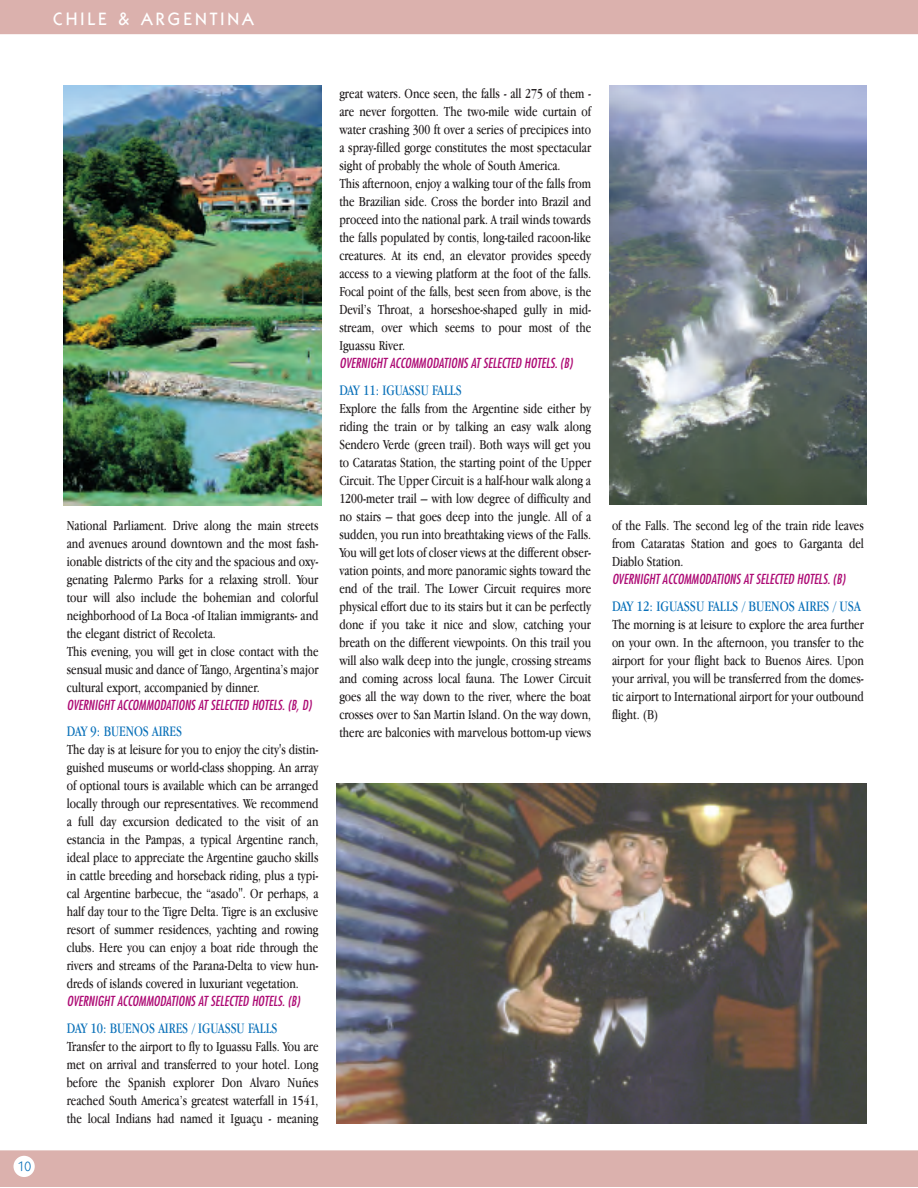
<style>
.page{position:relative;width:918px;height:1188px;background:#fff}
.page>*{position:absolute;margin:0;border:0;box-sizing:border-box;transform-origin:0 0}
.t1{font:500 18px "Itc Kabel";letter-spacing:.165em;color:#fff}
.t2{font:15px "Apple Garamond";color:#0970b9;scale:.95 1}
.t3{font:15px "Apple Garamond";color:#0970b9}
.t4{font:14.25px/18px "Apple Garamond";color:#231f20;text-align:justify;scale:.95 1}
.t5{font:italic condensed 13.5px "Futura";color:#ad0a74}
.t6{font:13.5px "Itc Kabel";color:#0970b9}
</style>
<div class="page">
<div style="left:0;top:0;width:918px;height:1187px;background:#dbb1ad"></div>
<div style="left:0;top:34px;width:918px;height:1116px;background:#fff"></div>
<div style="left:14px;top:1156px;width:21px;height:21px;background:#fff;border-radius:50%"></div>
<img style="left:64px;top:85px;width:257px;height:420px">
<img style="left:609px;top:85px;width:258px;height:419px">
<img style="left:336px;top:783px;width:531px;height:340px">
<p class="t1" style="left:53px;top:13px;width:202px">CHILE &amp; ARGENTINA</p>
<p class="t6" style="left:18px;top:1161px;width:15px">10</p>
<p class="t4" style="left:67px;top:517px;width:267px;text-align:left">National Parliament. Drive along the main streets and avenues around downtown and the most fash&shy;ionable districts of the city and the spacious and oxy&shy;genating Palermo Parks for a relaxing stroll. Your tour will also include the bohemian and colorful neighborhood of La Boca -of Italian immigrants- and the elegant district of Recoleta.<br>This evening, you will get in close contact with the sensual music and dance of Tango, Argentina’s major cultural export, accompanied by dinner.</p>
<p class="t5" style="left:67px;top:699px;width:246px">OVERNIGHT ACCOMMODATIONS AT SELECTED HOTELS. (B, D)</p>
<p class="t2" style="left:67px;top:726px;width:123px">DAY 9: BUENOS AIRES</p>
<p class="t4" style="left:67px;top:742px;width:267px">The day is at leisure for you to enjoy the city's distin&shy;guished museums or world-class shopping. An array of optional tours is available which can be arranged locally through our representatives. We recommend a full day excursion dedicated to the visit of an estancia in the Pampas, a typical Argentine ranch, ideal place to appreciate the Argentine gaucho skills in cattle breeding and horseback riding, plus a typi&shy;cal Argentine barbecue, the “asado". Or perhaps, a half day tour to the Tigre Delta. Tigre is an exclusive resort of summer residences, yachting and rowing clubs. Here you can enjoy a boat ride through the rivers and streams of the Parana-Delta to view hun&shy;dreds of islands covered in luxuriant vegetation.</p>
<p class="t5" style="left:67px;top:995px;width:235px">OVERNIGHT ACCOMMODATIONS AT SELECTED HOTELS. (B)</p>
<p class="t2" style="left:67px;top:1022px;width:223px">DAY 10: BUENOS AIRES / IGUASSU FALLS</p>
<p class="t4" style="left:67px;top:1038px;width:267px">Transfer to the airport to fly to Iguassu Falls. You are met on arrival and transferred to your hotel. Long before the Spanish explorer Don Alvaro Nuñes reached South America’s greatest waterfall in 1541, the local Indians had named it Iguaçu - meaning</p>
<p class="t4" style="left:339px;top:86px;width:267px;text-align:left">great waters. Once seen, the falls - all 275 of them - are never forgotten. The two-mile wide curtain of water crashing 300 ft over a series of precipices into a spray-filled gorge constitutes the most spectacular sight of probably the whole of South America.<br>This afternoon, enjoy a walking tour of the falls from the Brazilian side. Cross the border into Brazil and proceed into the national park. A trail winds towards the falls populated by contis, long-tailed racoon-like creatures. At its end, an elevator provides speedy access to a viewing platform at the foot of the falls.<br>Focal point of the falls, best seen from above, is the Devil’s Throat, a horseshoe-shaped gully in mid&shy;stream, over which seems to pour most of the Iguassu River.</p>
<p class="t5" style="left:339px;top:357px;width:235px">OVERNIGHT ACCOMMODATIONS AT SELECTED HOTELS. (B)</p>
<p class="t2" style="left:339px;top:384px;width:130px">DAY 11: IGUASSU FALLS</p>
<p class="t4" style="left:339px;top:400px;width:267px">Explore the falls from the Argentine side either by riding the train or by talking an easy walk along Sendero Verde (green trail). Both ways will get you to Cataratas Station, the starting point of the Upper Circuit. The Upper Circuit is a half-hour walk along a 1200-meter trail – with low degree of difficulty and no stairs – that goes deep into the jungle. All of a sudden, you run into breathtaking views of the Falls.<br>You will get lots of closer views at the different obser&shy;vation points, and more panoramic sights toward the end of the trail. The Lower Circuit requires more physical effort due to its stairs but it can be perfectly done if you take it nice and slow, catching your breath on the different viewpoints. On this trail you will also walk deep into the jungle, crossing streams and coming across local fauna. The Lower Circuit goes all the way down to the river, where the boat crosses over to San Martin Island. On the way down, there are balconies with marvelous bottom-up views</p>
<p class="t4" style="left:612px;top:518px;width:267px">of the Falls. The second leg of the train ride leaves from Cataratas Station and goes to Garganta del Diablo Station.</p>
<p class="t5" style="left:612px;top:573px;width:235px">OVERNIGHT ACCOMMODATIONS AT SELECTED HOTELS. (B)</p>
<p class="t3" style="left:612px;top:601px;width:250px">DAY 12: IGUASSU FALLS / BUENOS AIRES / USA</p>
<p class="t4" style="left:612px;top:617px;width:267px">The morning is at leisure to explore the area further on your own. In the afternoon, you transfer to the airport for your flight back to Buenos Aires. Upon your arrival, you will be transferred from the domes&shy;tic airport to International airport for your outbound flight. (B)</p>
</div>
